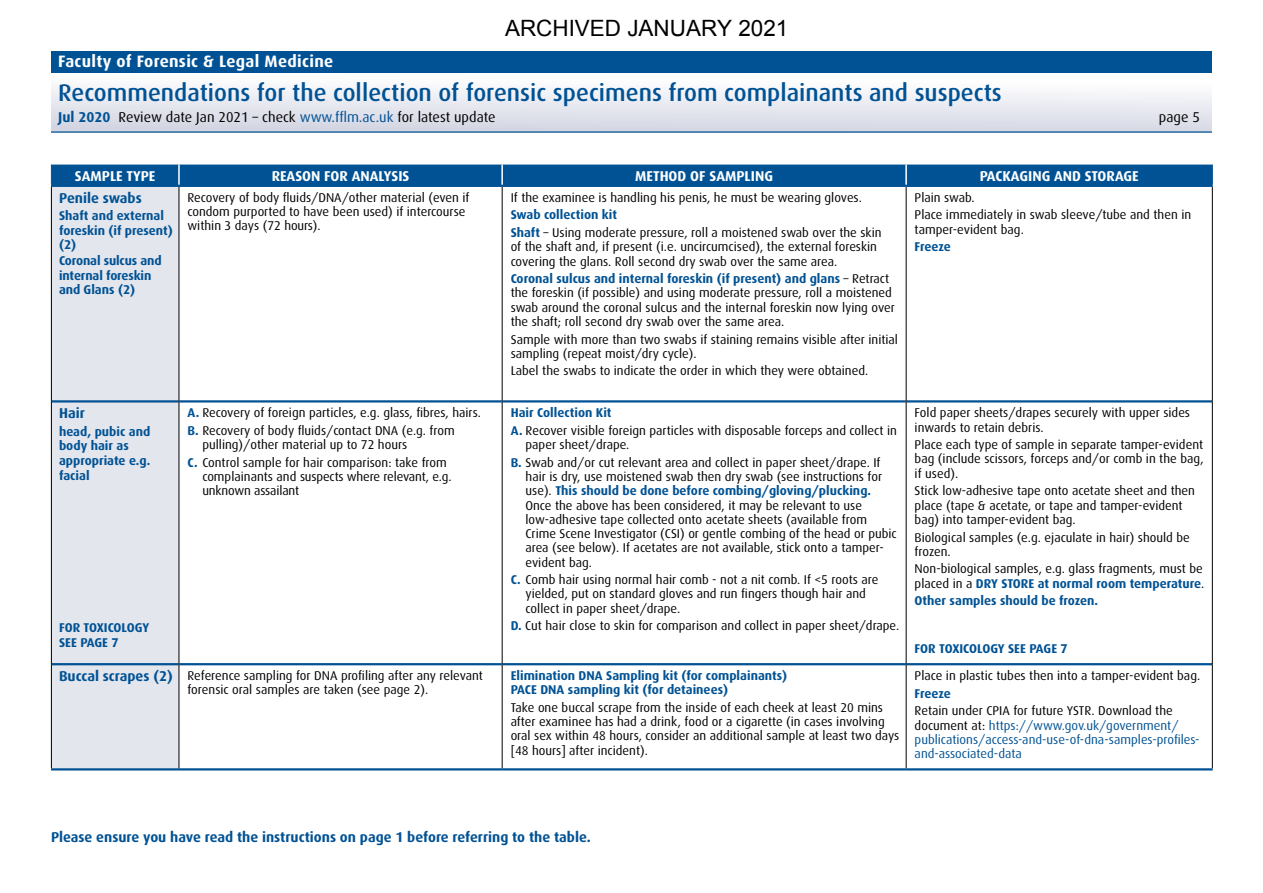
<style>
.page{position:relative;width:1263px;height:893px;background:#fff}
.page>*{position:absolute;margin:0;border:0;box-sizing:border-box;transform-origin:0 0}
.t1{font:500 24px "Dax";color:#005294}
.t2{font:22.5px "Arial";color:#000}
.t3{font:700 16.5px "Dax";letter-spacing:.02em;color:#fff}
.t4{font:700 14.25px "Dax";color:#005294}
.t5{font:14.25px "Dax";color:#000}
.t6{font:700 14.25px "Dax";color:#fff}
.t7{font:12.75px/14.2px "Dax";color:#000}
.t8{font:700 12.75px/14.2px "Dax";color:#005294}
.t9{font:12.75px/14.2px "Dax";color:#005294}
.s1{font-weight:700;color:#005294}
.s2{color:#005294}
.s3{font-weight:700;font-size:14.25px;color:#005294}
.s4{color:#000}
</style>
<div class="page">
<div style="left:51px;top:72px;width:1161px;height:60px;background:linear-gradient(to bottom,#fff,#d4d6e3)"></div>
<div style="left:51px;top:51px;width:1161px;height:21px;background:#005294"></div>
<hr style="left:51px;top:131px;width:1161px;height:2px;background:#005294">
<div style="left:52px;top:187px;width:127px;height:581px;background:#e4e6ee"></div>
<hr style="left:51px;top:185px;width:128px;height:2px;background:#005294">
<hr style="left:52px;top:400px;width:127px;height:3px;background:#005294">
<hr style="left:52px;top:663px;width:127px;height:2px;background:#005294">
<hr style="left:51px;top:768px;width:128px;height:2px;background:#005294">
<hr style="left:179px;top:185px;width:323px;height:2px;background:#005294">
<hr style="left:179px;top:400px;width:323px;height:3px;background:#005294">
<hr style="left:179px;top:663px;width:323px;height:2px;background:#005294">
<hr style="left:179px;top:768px;width:323px;height:2px;background:#005294">
<hr style="left:502px;top:185px;width:404px;height:2px;background:#005294">
<hr style="left:502px;top:400px;width:404px;height:3px;background:#005294">
<hr style="left:502px;top:663px;width:404px;height:2px;background:#005294">
<hr style="left:502px;top:768px;width:404px;height:2px;background:#005294">
<hr style="left:906px;top:185px;width:307px;height:2px;background:#005294">
<hr style="left:906px;top:400px;width:306px;height:3px;background:#005294">
<hr style="left:906px;top:663px;width:306px;height:2px;background:#005294">
<hr style="left:906px;top:768px;width:307px;height:2px;background:#005294">
<hr style="left:179px;top:187px;width:1px;height:214px;background:#000">
<hr style="left:502px;top:187px;width:1px;height:214px;background:#000">
<hr style="left:906px;top:187px;width:1px;height:214px;background:#000">
<hr style="left:179px;top:401px;width:1px;height:263px;background:#000">
<hr style="left:502px;top:401px;width:1px;height:263px;background:#000">
<hr style="left:906px;top:401px;width:1px;height:263px;background:#000">
<hr style="left:179px;top:664px;width:1px;height:104px;background:#000">
<hr style="left:502px;top:664px;width:1px;height:104px;background:#000">
<hr style="left:906px;top:664px;width:1px;height:104px;background:#000">
<hr style="left:1212px;top:187px;width:1px;height:214px;background:#000">
<hr style="left:1212px;top:401px;width:1px;height:263px;background:#000">
<hr style="left:1212px;top:664px;width:1px;height:104px;background:#000">
<hr style="left:51px;top:187px;width:1px;height:214px;background:#000">
<hr style="left:51px;top:401px;width:1px;height:263px;background:#000">
<hr style="left:51px;top:664px;width:1px;height:104px;background:#000">
<div style="left:51px;top:165px;width:1162px;height:21px;background:#005294"></div>
<p class="t3" style="left:58px;top:52px;width:277px">Faculty of Forensic &amp; Legal Medicine</p>
<h2 class="t2" style="left:505px;top:16px;width:285px">ARCHIVED JANUARY 2021</h2>
<h1 class="t1" style="left:58px;top:79px;width:945px">Recommendations for the collection of forensic specimens from complainants and suspects</h1>
<p class="t5" style="left:58px;top:109px;width:439px"><span class="s1">Jul 2020</span> Review date Jan 2021 – check <span class="s2">www.fflm.ac.uk</span> for latest update</p>
<p class="t5" style="left:1159px;top:109px;width:43px">page 5</p>
<p class="t6" style="left:75px;top:168px;width:82px">SAMPLE TYPE</p>
<p class="t6" style="left:272px;top:168px;width:139px">REASON FOR ANALYSIS</p>
<p class="t6" style="left:635px;top:168px;width:139px">METHOD OF SAMPLING</p>
<p class="t6" style="left:980px;top:168px;width:161px">PACKAGING AND STORAGE</p>
<p class="t4" style="left:59px;top:190px;width:84px">Penile swabs</p>
<p class="t8" style="left:59px;top:209px;width:115px">Shaft and external foreskin (if present) (2)</p>
<p class="t8" style="left:59px;top:254px;width:104px">Coronal sulcus and internal foreskin and Glans (2)</p>
<p class="t7" style="left:187px;top:190px;width:284px">Recovery of body fluids/DNA/other material (even if condom purported to have been used) if intercourse within 3 days (72 hours).</p>
<p class="t7" style="left:511px;top:190px;width:353px">If the examinee is handling his penis, he must be wearing gloves.</p>
<p class="t7" style="left:915px;top:189px;width:278px;line-height:17.7px">Plain swab.<br>Place immediately in swab sleeve/tube and then in</p>
<p class="t7" style="left:915px;top:222px;width:111px">tamper-evident bag.</p>
<p class="t8" style="left:915px;top:240px;width:38px">Freeze</p>
<p class="t7" style="left:511px;top:206px;width:372px;line-height:17.7px"><span class="s1">Swab collection kit<br>Shaft</span> – Using moderate pressure, roll a moistened swab over the skin</p>
<p class="t7" style="left:511px;top:240px;width:368px">of the shaft and, if present (i.e. uncircumcised), the external foreskin covering the glans. Roll second dry swab over the same area.</p>
<p class="t7" style="left:511px;top:272px;width:386px"><span class="s1">Coronal sulcus and internal foreskin (if present) and glans</span> – Retract the foreskin (if possible) and using moderate pressure, roll a moistened swab around the coronal sulcus and the internal foreskin now lying over the shaft; roll second dry swab over the same area.</p>
<p class="t7" style="left:511px;top:332px;width:389px">Sample with more than two swabs if staining remains visible after initial sampling (repeat moist/dry cycle).</p>
<p class="t7" style="left:511px;top:364px;width:359px">Label the swabs to indicate the order in which they were obtained.</p>
<p class="t4" style="left:59px;top:405px;width:27px">Hair</p>
<p class="t8" style="left:59px;top:424px;width:93px">head, pubic and body hair as appropriate e.g. facial</p>
<p class="t8" style="left:59px;top:620px;width:92px;line-height:15px">FOR TOXICOLOGY<br>SEE PAGE 7</p>
<p class="t7" style="left:187px;top:404px;width:295px;line-height:17.7px"><span class="s1">A.</span> Recovery of foreign particles, e.g. glass, fibres, hairs.<br><span class="s1">B.</span> Recovery of body fluids/contact DNA (e.g. from</p>
<p class="t7" style="left:187px;top:436px;width:261px;line-height:17.7px;text-indent:15px">pulling)/other material up to 72 hours<br><span class="s1">C.</span> Control sample for hair comparison: take from</p>
<p class="t7" style="left:202px;top:470px;width:251px">complainants and suspects where relevant, e.g. unknown assailant</p>
<p class="t7" style="left:511px;top:404px;width:388px;line-height:17.7px"><span class="s1">Hair Collection Kit<br>A.</span> Recover visible foreign particles with disposable forceps and collect in</p>
<p class="t7" style="left:511px;top:436px;width:371px;line-height:17.7px;text-indent:15px">paper sheet/drape.<br><span class="s1">B.</span> Swab and/or cut relevant area and collect in paper sheet/drape. If</p>
<p class="t7" style="left:525px;top:470px;width:373px">hair is dry, use moistened swab then dry swab (see instructions for use). <span class="s1">This should be done before combing/gloving/plucking.<br></span>Once the above has been considered, it may be relevant to use low-adhesive tape collected onto acetate sheets (available from Crime Scene Investigator (CSI) or gentle combing of the head or pubic area (see below). If acetates are not available, stick onto a tamper&shy;evident bag.</p>
<p class="t7" style="left:525px;top:573px;width:354px;text-indent:-15px"><span class="s1">C.</span> Comb hair using normal hair comb - not a nit comb. If &lt;5 roots are yielded, put on standard gloves and run fingers though hair and collect in paper sheet/drape.</p>
<p class="t7" style="left:511px;top:619px;width:390px"><span class="s1">D.</span> Cut hair close to skin for comparison and collect in paper sheet/drape.</p>
<p class="t7" style="left:915px;top:406px;width:277px">Fold paper sheets/drapes securely with upper sides inwards to retain debris.</p>
<p class="t7" style="left:915px;top:438px;width:291px;text-align:justify">Place each type of sample in separate tamper-evident bag (include scissors, forceps and/or comb in the bag, if used).</p>
<p class="t7" style="left:915px;top:484px;width:282px">Stick low-adhesive tape onto acetate sheet and then place (tape &amp; acetate, or tape and tamper-evident bag) into tamper-evident bag.</p>
<p class="t7" style="left:915px;top:530px;width:277px">Biological samples (e.g. ejaculate in hair) should be frozen.</p>
<p class="t7" style="left:915px;top:562px;width:291px">Non-biological samples, e.g. glass fragments, must be placed in a <span class="s1">DRY STORE at normal room temperature</span>.</p>
<p class="t8" style="left:915px;top:594px;width:185px">Other samples should be frozen.</p>
<p class="t8" style="left:915px;top:642px;width:155px">FOR TOXICOLOGY SEE PAGE 7</p>
<p class="t7" style="left:187px;top:669px;width:297px;text-indent:-128px"><span class="s3">Buccal scrapes (2)</span> Reference sampling for DNA profiling after any relevant forensic oral samples are taken (see page 2).</p>
<p class="t8" style="left:511px;top:668px;width:278px">Elimination DNA Sampling kit (for complainants)<br>PACE DNA sampling kit (for detainees)</p>
<p class="t7" style="left:511px;top:700px;width:390px">Take one buccal scrape from the inside of each cheek at least 20 mins after examinee has had a drink, food or a cigarette (in cases involving oral sex within 48 hours, consider an additional sample at least two days [48 hours] after incident).</p>
<p class="t7" style="left:915px;top:669px;width:287px">Place in plastic tubes then into a tamper-evident bag.</p>
<p class="t8" style="left:915px;top:686px;width:38px">Freeze</p>
<p class="t9" style="left:915px;top:704px;width:286px"><span class="s4">Retain under CPIA for future YSTR. Download the document at:</span> https://www.gov.uk/government/ publications/access-and-use-of-dna-samples-profiles&shy;and-associated-data</p>
<p class="t4" style="left:51px;top:829px;width:541px">Please ensure you have read the instructions on page 1 before referring to the table.</p>
</div>
